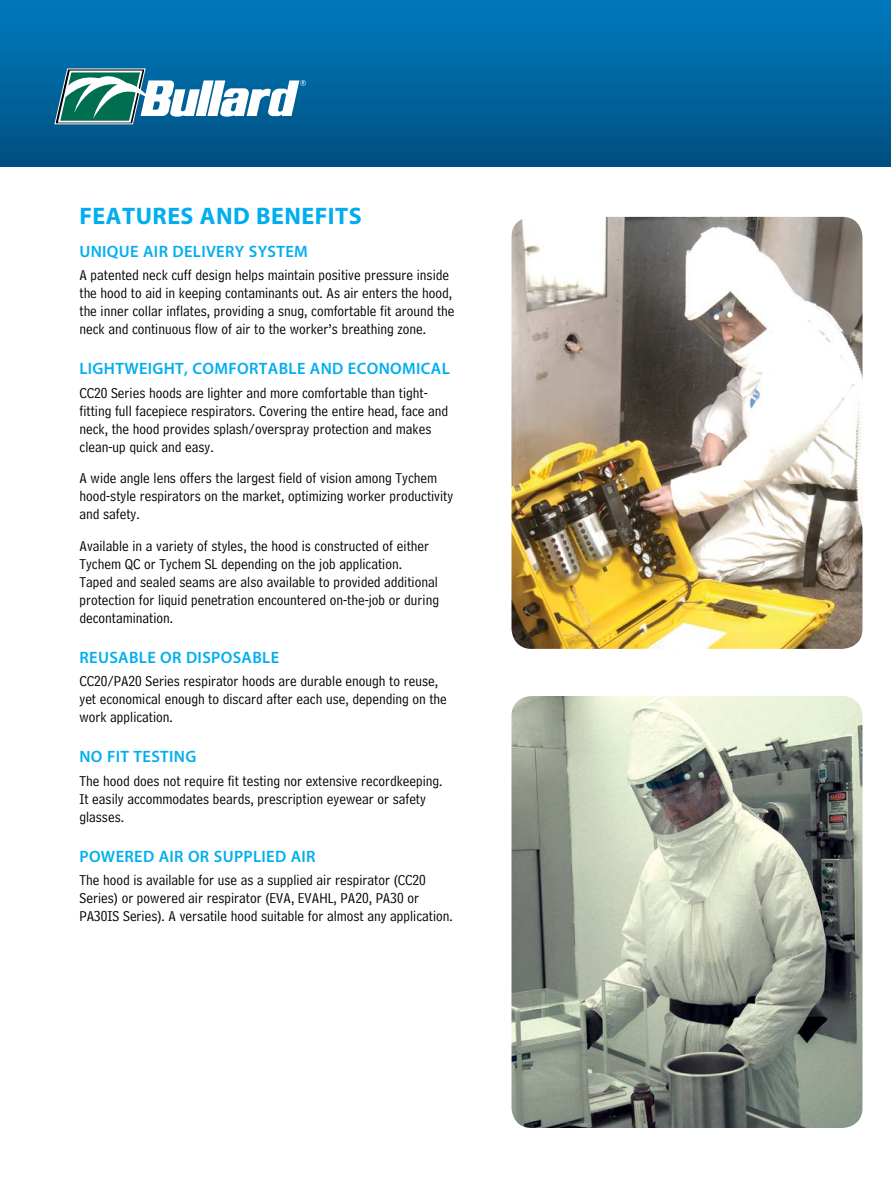
<style>
.page{position:relative;width:891px;height:1188px;background:#fff}
.page>*{position:absolute;margin:0;border:0;box-sizing:border-box;transform-origin:0 0}
.t1{font:700 24px "Myriad Pro";letter-spacing:.02em;color:#00aeef}
.t2{font:600 16.5px "Myriad Pro";letter-spacing:.02em;color:#00aeef}
.t3{font:15px/18px "Bell Centennial Address";color:#000}
</style>
<div class="page">
<div style="left:0;top:0;width:891px;height:166px;background:linear-gradient(to bottom,#007abe,#005080)"></div>
<svg style="left:54px;top:68px;width:252px;height:56px"></svg>
<img style="left:512px;top:696px;width:350px;height:432px">
<img style="left:512px;top:217px;width:350px;height:432px">
<h1 class="t1" style="left:80px;top:200px;width:284px">FEATURES AND BENEFITS</h1>
<p class="t2" style="left:80px;top:241px;width:230px">UNIQUE AIR DELIVERY SYSTEM</p>
<p class="t3" style="left:80px;top:266px;width:377px">A patented neck cuff design helps maintain positive pressure inside the hood to aid in keeping contaminants out. As air enters the hood, the inner collar inflates, providing a snug, comfortable fit around the neck and continuous flow of air to the worker’s breathing zone.</p>
<p class="t2" style="left:80px;top:358px;width:372px">LIGHTWEIGHT, COMFORTABLE AND ECONOMICAL</p>
<p class="t3" style="left:80px;top:384px;width:370px">CC20 Series hoods are lighter and more comfortable than tight&shy;fitting full facepiece respirators. Covering the entire head, face and neck, the hood provides splash/overspray protection and makes clean-up quick and easy.</p>
<p class="t3" style="left:80px;top:469px;width:375px">A wide angle lens offers the largest field of vision among Tychem hood-style respirators on the market, optimizing worker productivity and safety.</p>
<p class="t3" style="left:80px;top:537px;width:361px">Available in a variety of styles, the hood is constructed of either Tychem QC or Tychem SL depending on the job application.<br>Taped and sealed seams are also available to provided additional protection for liquid penetration encountered on-the-job or during decontamination.</p>
<p class="t2" style="left:80px;top:647px;width:201px">REUSABLE OR DISPOSABLE</p>
<p class="t3" style="left:80px;top:672px;width:369px">CC20/PA20 Series respirator hoods are durable enough to reuse, yet economical enough to discard after each use, depending on the work application.</p>
<p class="t2" style="left:80px;top:746px;width:118px">NO FIT TESTING</p>
<p class="t3" style="left:80px;top:772px;width:365px">The hood does not require fit testing nor extensive recordkeeping.<br>It easily accommodates beards, prescription eyewear or safety glasses.</p>
<p class="t2" style="left:80px;top:846px;width:238px">POWERED AIR OR SUPPLIED AIR</p>
<p class="t3" style="left:80px;top:871px;width:375px">The hood is available for use as a supplied air respirator (CC20<br>Series) or powered air respirator (EVA, EVAHL, PA20, PA30 or<br>PA30IS Series). A versatile hood suitable for almost any application.</p>
</div>
